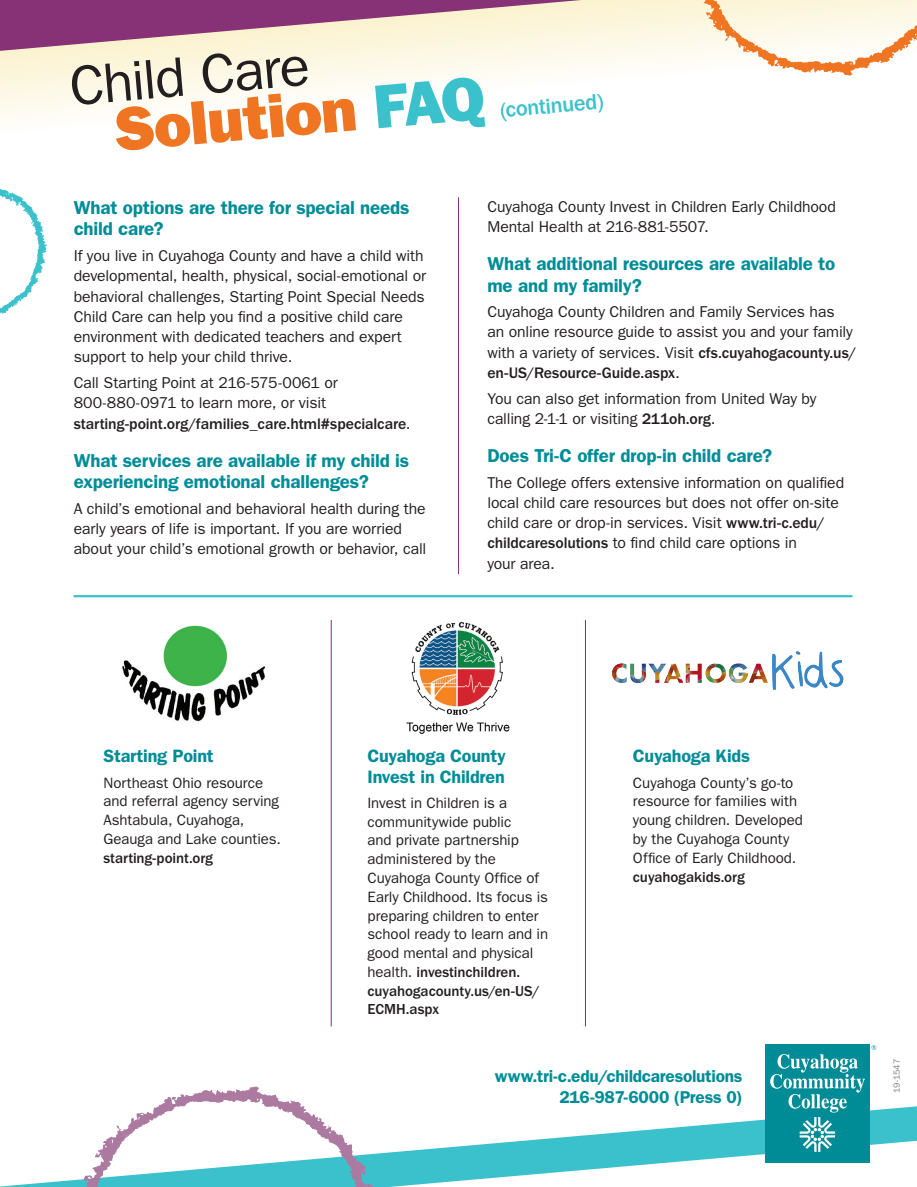
<style>
.page{position:relative;width:917px;height:1187px;background:#fff}
.page>*{position:absolute;margin:0;border:0;box-sizing:border-box;transform-origin:0 0}
.t1{font:61.95px "ITC Franklin Gothic Std Hvy";color:#f07523}
.t2{font:56.1px "ITC Franklin Gothic Std";color:#231f20}
.t3{font:500 22.5px "ITC Franklin Gothic Std";color:#3bc1cc}
.t4{font:600 18.75px/21.8px "ITC Franklin Gothic Std";letter-spacing:-.01em;color:#008d97}
.t5{font:600 18px/20.2px "ITC Franklin Gothic Std";letter-spacing:-.01em;color:#008d97}
.t6{font:600 17.25px/21px "ITC Franklin Gothic Std";letter-spacing:-.015em;color:#008d97;text-align:right}
.t7{font:15.75px/20.2px "ITC Franklin Gothic Std";letter-spacing:-.005em;color:#231f20}
.t8{font:15px/18.8px "ITC Franklin Gothic Std";letter-spacing:-.005em;color:#231f20}
.t9{font:500 15px "ITC Franklin Gothic Std";letter-spacing:-.005em;color:#231f20}
.t10{font:9px "ITC Franklin Gothic Std";color:#808285}
.s1{color:#3bc1cc}
.s2{font-weight:500}
</style>
<div class="page">
<svg style="left:7px;top:1104px;width:909px;height:82px"></svg>
<div style="left:764px;top:1044px;width:105px;height:118px;background:#008c96"></div>
<svg style="left:770px;top:1054px;width:94px;height:97px"></svg>
<svg style="left:871px;top:1045px;width:5px;height:4px"></svg>
<svg style="left:69px;top:1086px;width:315px;height:100px"></svg>
<svg style="left:0;top:76px;width:487px;height:43px;fill:#fefcf4"></svg>
<svg style="left:0;top:189px;width:47px;height:125px"></svg>
<hr style="left:74px;top:595px;width:778px;height:2px;background:#3bc1cc">
<img style="left:406px;top:621px;width:104px;height:113px">
<img style="left:612px;top:651px;width:232px;height:39px">
<img style="left:122px;top:625px;width:144px;height:97px">
<hr style="left:330px;top:620px;width:1px;height:406px;background:#873176">
<hr style="left:585px;top:620px;width:1px;height:406px;background:#873176">
<hr style="left:458px;top:197px;width:1px;height:377px;background:#873176">
<svg style="left:0;top:0;width:917px;height:76px"></svg>
<h2 class="t2" style="left:67px;top:54px;width:242px;rotate:-5deg">Child Care</h2>
<h1 class="t1" style="left:111px;top:94px;width:372px;rotate:-5deg">Solution <span class="s1">FAQ</span></h1>
<h3 class="t3" style="left:499px;top:98px;width:105px;rotate:-5deg">(continued)</h3>
<p class="t4" style="left:74px;top:196px;width:337px">What options are there for special needs child care?</p>
<p class="t7" style="left:74px;top:245px;width:354px">If you live in Cuyahoga County and have a child with developmental, health, physical, social-emotional or behavioral challenges, Starting Point Special Needs Child Care can help you find a positive child care environment with dedicated teachers and expert support to help your child thrive.</p>
<p class="t7" style="left:74px;top:372px;width:338px">Call Starting Point at 216-575-0061 or<br>800-880-0971 to learn more, or visit <span class="s2">starting-point.org/families_care.html#specialcare</span>.</p>
<p class="t4" style="left:74px;top:449px;width:337px">What services are available if my child is experiencing emotional challenges?</p>
<p class="t7" style="left:74px;top:498px;width:354px">A child’s emotional and behavioral health during the early years of life is important. If you are worried about your child’s emotional growth or behavior, call</p>
<p class="t7" style="left:487px;top:196px;width:350px">Cuyahoga County Invest in Children Early Childhood<br>Mental Health at 216-881-5507.</p>
<p class="t4" style="left:487px;top:252px;width:349px">What additional resources are available to me and my family?</p>
<p class="t7" style="left:487px;top:302px;width:370px">Cuyahoga County Children and Family Services has<br>an online resource guide to assist you and your family with a variety of services. Visit <span class="s2">cfs.cuyahogacounty.us/ en-US/Resource-Guide.aspx</span>.</p>
<p class="t7" style="left:487px;top:388px;width:330px">You can also get information from United Way by calling 2-1-1 or visiting <span class="s2">211oh.org</span>.</p>
<p class="t4" style="left:487px;top:444px;width:286px">Does Tri-C offer drop-in child care?</p>
<p class="t7" style="left:487px;top:472px;width:358px">The College offers extensive information on qualified local child care resources but does not offer on-site child care or drop-in services. Visit <span class="s2">www.tri-c.edu/ childcaresolutions</span> to find child care options in<br>your area.</p>
<p class="t5" style="left:103px;top:746px;width:112px">Starting Point</p>
<p class="t8" style="left:103px;top:773px;width:179px">Northeast Ohio resource and referral agency serving<br>Ashtabula, Cuyahoga,<br>Geauga and Lake counties.</p>
<p class="t9" style="left:103px;top:849px;width:111px">starting-point.org</p>
<p class="t5" style="left:367px;top:746px;width:140px">Cuyahoga County<br>Invest in Children</p>
<p class="t8" style="left:367px;top:793px;width:182px">Invest in Children is a communitywide public<br>and private partnership administered by the<br>Cuyahoga County Office of<br>Early Childhood. Its focus is preparing children to enter school ready to learn and in good mental and physical health. <span class="s2">investinchildren. cuyahogacounty.us/en-US/<br>ECMH.aspx</span></p>
<p class="t5" style="left:632px;top:746px;width:119px">Cuyahoga Kids</p>
<p class="t8" style="left:632px;top:773px;width:171px">Cuyahoga County’s go-to resource for families with young children. Developed by the Cuyahoga County<br>Office of Early Childhood.</p>
<p class="t9" style="left:632px;top:868px;width:113px">cuyahogakids.org</p>
<p class="t6" style="left:494px;top:1065px;width:249px">www.tri-c.edu/childcaresolutions<br>216-987-6000 (Press 0)</p>
<p class="t10" style="left:891px;top:1093px;width:36px;rotate:-90deg">19-1547</p>
</div>
